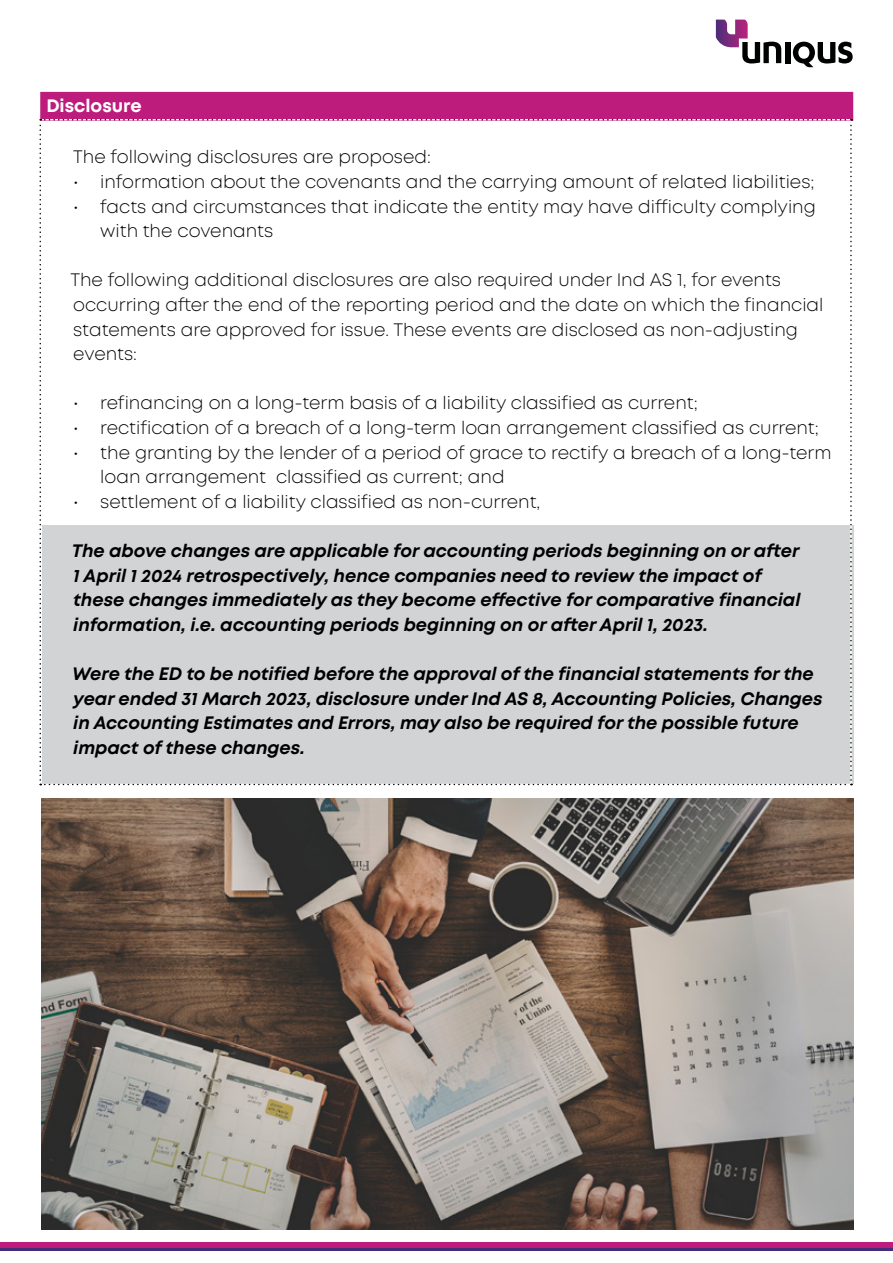
<style>
.page{position:relative;width:893px;height:1263px;background:#fff}
.page>*{position:absolute;margin:0;border:0;box-sizing:border-box;transform-origin:0 0}
.t1{font:300 18px/24.6px "Mont";color:#000}
.t2{font:italic 700 18px/24.6px "Mont";color:#000}
.t3{font:700 18px "Mont";color:#fff}
</style>
<div class="page">
<img style="left:41px;top:798px;width:812px;height:431px">
<div style="left:40px;top:92px;width:813px;height:29px;background:#bd1c7d"></div>
<svg style="left:40px;top:119px;width:812px;height:666px"></svg>
<div style="left:0;top:1245px;width:893px;height:5px;background:#452b78"></div>
<div style="left:0;top:1242px;width:893px;height:6px;background:#bd1c7d"></div>
<div style="left:785px;top:42px;width:5px;height:21px;background:#000101"></div>
<svg style="left:793px;top:42px;width:60px;height:25px"></svg>
<svg style="left:716px;top:20px;width:65px;height:43px"></svg>
<p class="t3" style="left:46px;top:94px;width:97px">Disclosure</p>
<p class="t1" style="left:73px;top:145px;width:359px">The following disclosures are proposed:</p>
<p class="t1" style="left:73px;top:170px;width:743px">• information about the covenants and the carrying amount of related liabilities;</p>
<p class="t1" style="left:100px;top:194px;width:717px;text-indent:-27px">• facts and circumstances that indicate the entity may have difficulty complying with the covenants</p>
<p class="t1" style="left:70px;top:268px;width:755px">The following additional disclosures are also required under Ind AS 1, for events occurring after the end of the reporting period and the date on which the financial statements are approved for issue. These events are disclosed as non-adjusting events:</p>
<p class="t1" style="left:73px;top:391px;width:626px">• refinancing on a long-term basis of a liability classified as current;</p>
<p class="t1" style="left:73px;top:416px;width:747px">• rectification of a breach of a long-term loan arrangement classified as current;</p>
<p class="t1" style="left:100px;top:440px;width:733px;text-indent:-27px">• the granting by the lender of a period of grace to rectify a breach of a long-term loan arrangement classified as current; and</p>
<p class="t1" style="left:73px;top:489px;width:469px">• settlement of a liability classified as non-current,</p>
<p class="t2" style="left:72px;top:538px;width:730px">The above changes are applicable for accounting periods beginning on or after 1 April 1 2024 retrospectively, hence companies need to review the impact of these changes immediately as they become effective for comparative financial information, i.e. accounting periods beginning on or after April 1, 2023.</p>
<p class="t2" style="left:72px;top:661px;width:752px">Were the ED to be notified before the approval of the financial statements for the year ended 31 March 2023, disclosure under Ind AS 8, Accounting Policies, Changes in Accounting Estimates and Errors, may also be required for the possible future impact of these changes.</p>
</div>
